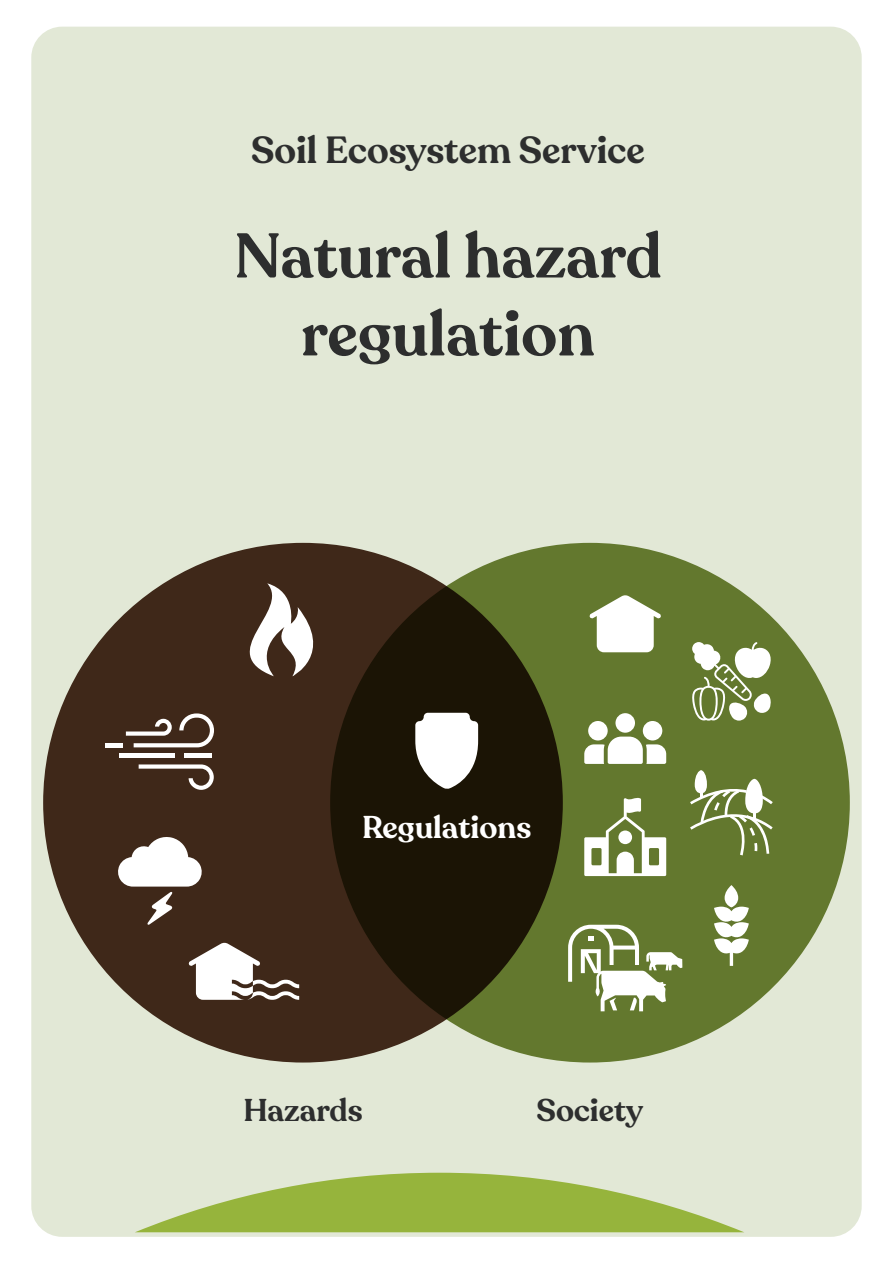
<style>
.page{position:relative;width:893px;height:1263px;background:#fff}
.page>*{position:absolute;margin:0;border:0;box-sizing:border-box;transform-origin:0 0}
.t1{font:600 62.4px/78px "Recoleta";color:#2d2e2e;text-align:center}
.t2{font:600 37.5px "Recoleta";color:#2d2e2e}
.t3{font:600 31.2px "Recoleta";color:#2d2e2e}
.t4{font:600 31.2px "Recoleta";color:#fff}
</style>
<div class="page">
<div style="left:31px;top:27px;width:831px;height:1210px;background:#e2e8d6;border-radius:31px"></div>
<div style="left:43px;top:543px;width:520px;height:519px;background:#3f2819;border-radius:50%"></div>
<svg style="left:330px;top:543px;width:520px;height:519px;background:#46501d"></svg>
<svg style="left:714px;top:885px;width:35px;height:81px;background:#b2bc98"></svg>
<svg style="left:249px;top:583px;width:65px;height:93px"></svg>
<svg style="left:118px;top:837px;width:84px;height:88px"></svg>
<hr style="left:120px;top:754px;width:55px;height:4px;background:#fff">
<hr style="left:184px;top:754px;width:28px;height:4px;background:#fff">
<svg style="left:139px;top:764px;width:75px;height:26px"></svg>
<hr style="left:106px;top:743px;width:17px;height:4px;background:#fff">
<svg style="left:126px;top:713px;width:88px;height:34px"></svg>
<svg style="left:589px;top:595px;width:72px;height:57px;background:#d0d6c0"></svg>
<svg style="left:188px;top:942px;width:111px;height:58px"></svg>
<svg style="left:692px;top:642px;width:79px;height:79px;background:#a2ae83"></svg>
<div style="left:615px;top:713px;width:20px;height:20px;background:#fff;border-radius:50%"></div>
<div style="left:588px;top:721px;width:20px;height:19px;background:#fff;border-radius:50%"></div>
<div style="left:643px;top:721px;width:19px;height:19px;background:#fff;border-radius:50%"></div>
<svg style="left:584px;top:737px;width:82px;height:27px;background:#d8ddca"></svg>
<svg style="left:690px;top:770px;width:83px;height:85px;background:#86965d"></svg>
<svg style="left:568px;top:925px;width:114px;height:86px;background:#98a676"></svg>
<svg style="left:584px;top:797px;width:82px;height:79px;background:#9fac7f"></svg>
<svg style="left:415px;top:713px;width:63px;height:76px;background:#d2d1ce"></svg>
<svg style="left:136px;top:1173px;width:608px;height:59px"></svg>
<p class="t2" style="left:251px;top:126px;width:395px">Soil Ecosystem Service</p>
<p class="t1" style="left:234px;top:218px;width:429px">Natural hazard regulation</p>
<p class="t4" style="left:362px;top:807px;width:171px">Regulations</p>
<p class="t3" style="left:243px;top:1090px;width:121px">Hazards</p>
<p class="t3" style="left:537px;top:1090px;width:108px">Society</p>
</div>
